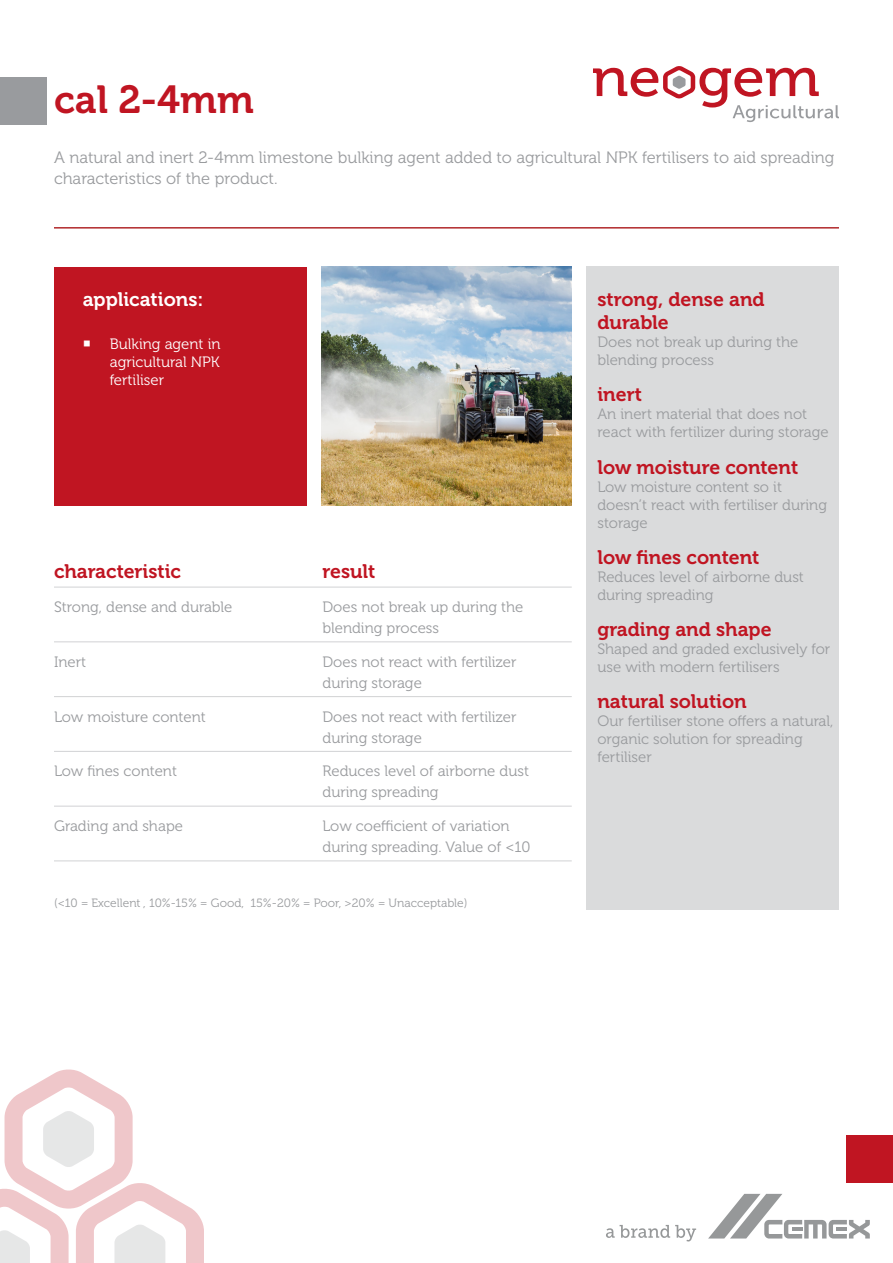
<style>
.page{position:relative;width:893px;height:1263px;background:#fff}
.page>*{position:absolute;margin:0;border:0;box-sizing:border-box;transform-origin:0 0}
.t1{font:39px "Museo 700";color:#c01522}
.t2{font:19.5px/23.4px "Museo 700";color:#c01522}
.t3{font:19.5px "Museo 700";color:#fff}
.t4{font:16.5px/21px "Museo 300";color:#999b9e}
.Paragraph_Style_2{font:15px/18px "Museo 300";color:#999b9e}
.t5{font:15px/18px "Museo 300";color:#fff;text-align:justify}
.Paragraph_Style_2-2{font:12px "Museo 300";color:#999b9e}
</style>
<div class="page">
<div style="left:587px;top:267px;width:252px;height:643px;background:#dadbdc"></div>
<img style="left:321px;top:267px;width:251px;height:238px">
<div style="left:54px;top:267px;width:252px;height:238px;background:#c01522"></div>
<hr style="left:54px;top:587px;width:518px;height:1px;background:#d1d2d4">
<hr style="left:54px;top:642px;width:518px;height:1px;background:#d1d2d4">
<hr style="left:54px;top:696px;width:518px;height:1px;background:#d1d2d4">
<hr style="left:54px;top:751px;width:518px;height:1px;background:#d1d2d4">
<hr style="left:54px;top:806px;width:518px;height:1px;background:#d1d2d4">
<hr style="left:54px;top:861px;width:518px;height:1px;background:#d1d2d4">
<hr style="left:54px;top:227px;width:785px;height:2px;background:#b1292b">
<svg style="left:593px;top:66px;width:246px;height:56px"></svg>
<div style="left:0;top:77px;width:46px;height:48px;background:#999b9e"></div>
<div style="left:847px;top:1135px;width:46px;height:48px;background:#c01522"></div>
<svg style="left:0;top:1069px;width:204px;height:194px"></svg>
<svg style="left:708px;top:1194px;width:162px;height:44px"></svg>
<svg style="left:606px;top:1225px;width:90px;height:16px"></svg>
<p class="t1" style="left:54px;top:78px;width:201px">cal 2-4mm</p>
<p class="t4" style="left:54px;top:147px;width:782px">A natural and inert 2-4mm limestone bulking agent added to agricultural NPK fertilisers to aid spreading characteristics of the product.</p>
<p class="t3" style="left:83px;top:288px;width:122px">applications:</p>
<p class="t5" style="left:110px;top:335px;width:112px">Bulking agent in agricultural NPK fertiliser</p>
<p class="t2" style="left:54px;top:560px;width:129px">characteristic</p>
<p class="t2" style="left:322px;top:560px;width:54px">result</p>
<p class="Paragraph_Style_2" style="left:54px;top:598px;width:180px">Strong, dense and durable</p>
<p class="Paragraph_Style_2" style="left:322px;top:597px;width:202px;line-height:21px">Does not break up during the blending process</p>
<p class="Paragraph_Style_2" style="left:54px;top:653px;width:34px">Inert</p>
<p class="Paragraph_Style_2" style="left:322px;top:651px;width:196px;line-height:21px">Does not react with fertilizer during storage</p>
<p class="Paragraph_Style_2" style="left:54px;top:708px;width:153px">Low moisture content</p>
<p class="Paragraph_Style_2" style="left:322px;top:706px;width:196px;line-height:21px">Does not react with fertilizer during storage</p>
<p class="Paragraph_Style_2" style="left:54px;top:763px;width:125px">Low fines content</p>
<p class="Paragraph_Style_2" style="left:322px;top:761px;width:208px;line-height:21px">Reduces level of airborne dust during spreading</p>
<p class="Paragraph_Style_2" style="left:54px;top:817px;width:131px">Grading and shape</p>
<p class="Paragraph_Style_2" style="left:322px;top:816px;width:209px;line-height:21px">Low coefficient of variation during spreading. Value of &lt;10</p>
<p class="Paragraph_Style_2-2" style="left:54px;top:896px;width:415px">(&lt;10 = Excellent , 10%-15% = Good, 15%-20% = Poor, &gt;20% = Unacceptable)</p>
<p class="t2" style="left:597px;top:288px;width:169px">strong, dense and durable</p>
<p class="Paragraph_Style_2" style="left:597px;top:333px;width:202px">Does not break up during the blending process</p>
<p class="t2" style="left:597px;top:383px;width:46px">inert</p>
<p class="Paragraph_Style_2" style="left:597px;top:405px;width:233px">An inert material that does not react with fertilizer during storage</p>
<p class="t2" style="left:597px;top:455px;width:202px">low moisture content</p>
<p class="Paragraph_Style_2" style="left:597px;top:478px;width:231px">Low moisture content so it doesn’t react with fertiliser during storage</p>
<p class="t2" style="left:597px;top:545px;width:163px">low fines content</p>
<p class="Paragraph_Style_2" style="left:597px;top:568px;width:208px">Reduces level of airborne dust during spreading</p>
<p class="t2" style="left:597px;top:618px;width:176px">grading and shape</p>
<p class="Paragraph_Style_2" style="left:597px;top:640px;width:234px">Shaped and graded exclusively for use with modern fertilisers</p>
<p class="t2" style="left:597px;top:690px;width:151px">natural solution</p>
<p class="Paragraph_Style_2" style="left:597px;top:712px;width:238px">Our fertiliser stone offers a natural, organic solution for spreading fertiliser</p>
</div>
